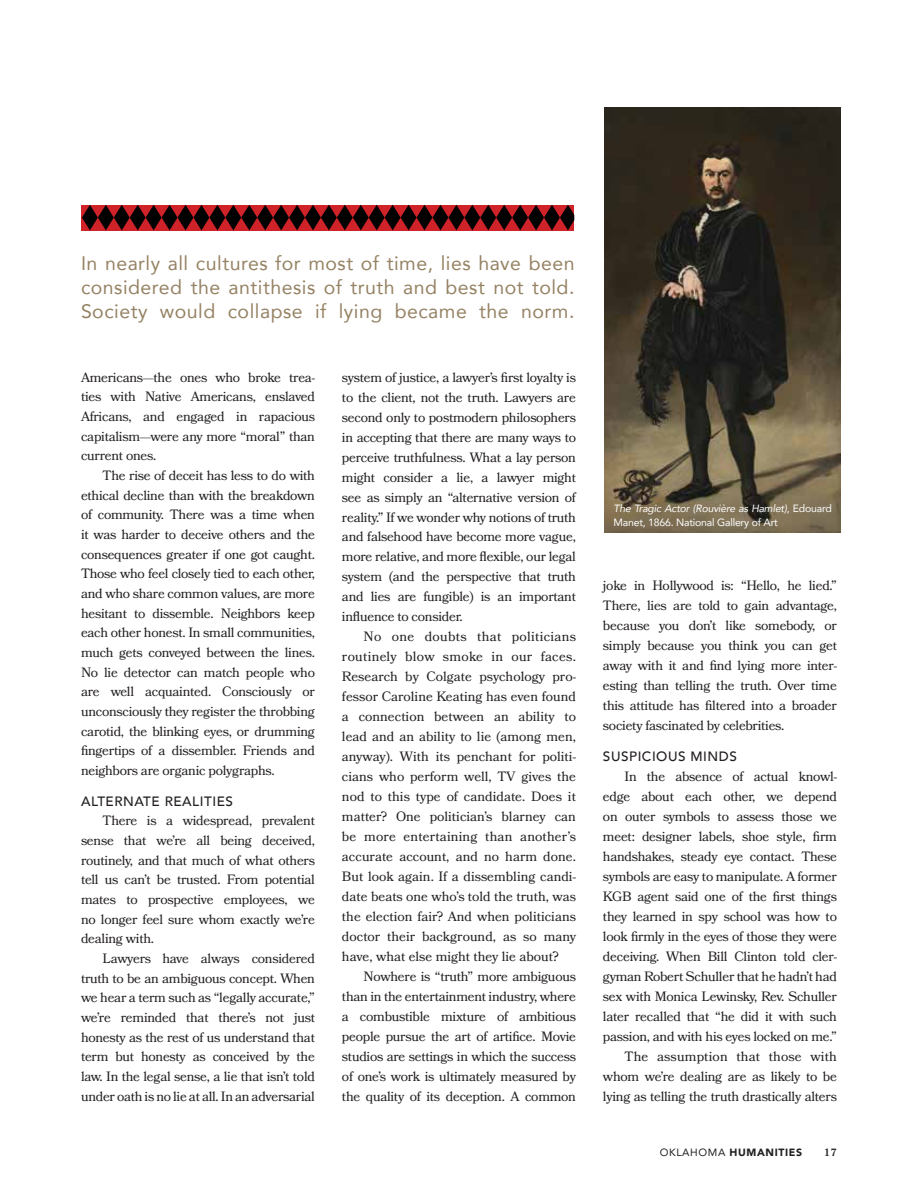
<style>
.page{position:relative;width:918px;height:1188px;background:#fff}
.page>*{position:absolute;margin:0;border:0;box-sizing:border-box;transform-origin:0 0}
.t1{font:19.5px/24px "Avenir";letter-spacing:.025em;color:#958263;text-align:justify}
.t2{font:13.5px/20px "Bookmania";letter-spacing:-.02em;color:#231f20;text-align:justify}
.t3{font:500 13.5px "Avenir";letter-spacing:.04em;color:#231f20}
.t4{font:10.5px/13.5px "Avenir";letter-spacing:-.02em;color:#fff}
.t5{font:900 10.5px "Avenir";letter-spacing:.06em;color:#231f20}
.t6{font:600 10.5px "Bookmania";color:#231f20}
.s1{font-style:italic}
.s2{font-weight:400}
</style>
<div class="page">
<img style="left:604px;top:108px;width:236px;height:425px">
<svg style="left:82px;top:205px;width:492px;height:25px;background:#651014"></svg>
<h1 class="t1" style="left:81px;top:251px;width:495px">In nearly all cultures for most of time, lies have been considered the antithesis of truth and best not told.<br>Society would collapse if lying became the norm.</h1>
<p class="t2" style="left:81px;top:367px;width:236px">Americans—the ones who broke trea&shy;ties with Native Americans, enslaved Africans, and engaged in rapacious capitalism—were any more “moral” than current ones.</p>
<p class="t2" style="left:81px;top:466px;width:236px;text-indent:22px">The rise of deceit has less to do with ethical decline than with the breakdown of community. There was a time when it was harder to deceive others and the consequences greater if one got caught.<br>Those who feel closely tied to each other, and who share common values, are more hesitant to dissemble. Neighbors keep each other honest. In small communities, much gets conveyed between the lines.<br>No lie detector can match people who are well acquainted. Consciously or unconsciously they register the throbbing carotid, the blinking eyes, or drumming fingertips of a dissembler. Friends and neighbors are organic polygraphs.</p>
<p class="t3" style="left:81px;top:789px;width:154px">ALTERNATE REALITIES</p>
<p class="t2" style="left:81px;top:811px;width:236px;text-indent:22px">There is a widespread, prevalent sense that we’re all being deceived, routinely, and that much of what others tell us can’t be trusted. From potential mates to prospective employees, we no longer feel sure whom exactly we’re dealing with.</p>
<p class="t2" style="left:81px;top:948px;width:236px;text-indent:22px">Lawyers have always considered truth to be an ambiguous concept. When we hear a term such as “legally accurate,” we’re reminded that there’s not just honesty as the rest of us understand that term but honesty as conceived by the law. In the legal sense, a lie that isn’t told under oath is no lie at all. In an adversarial</p>
<p class="t2" style="left:342px;top:367px;width:236px">system of justice, a lawyer’s first loyalty is to the client, not the truth. Lawyers are second only to postmodern philosophers in accepting that there are many ways to perceive truthfulness. What a lay person might consider a lie, a lawyer might see as simply an “alternative version of reality.” If we wonder why notions of truth and falsehood have become more vague, more relative, and more flexible, our legal system (and the perspective that truth and lies are fungible) is an important influence to consider.</p>
<p class="t2" style="left:342px;top:627px;width:236px;text-indent:22px">No one doubts that politicians routinely blow smoke in our faces.<br>Research by Colgate psychology pro&shy;fessor Caroline Keating has even found a connection between an ability to lead and an ability to lie (among men, anyway). With its penchant for politi&shy;cians who perform well, TV gives the nod to this type of candidate. Does it matter? One politician’s blarney can be more entertaining than another’s accurate account, and no harm done.<br>But look again. If a dissembling candi&shy;date beats one who’s told the truth, was the election fair? And when politicians doctor their background, as so many have, what else might they lie about?</p>
<p class="t2" style="left:342px;top:966px;width:236px;text-indent:22px">Nowhere is “truth” more ambiguous than in the entertainment industry, where a combustible mixture of ambitious people pursue the art of artifice. Movie studios are settings in which the success of one’s work is ultimately measured by the quality of its deception. A common</p>
<p class="t4" style="left:614px;top:501px;width:220px"><span class="s1">The Tragic Actor (Rouvière as Hamlet)</span>, Edouard<br>Manet, 1866. National Gallery of Art</p>
<p class="t2" style="left:603px;top:575px;width:236px">joke in Hollywood is: “Hello, he lied.” There, lies are told to gain advantage, because you don’t like somebody, or simply because you think you can get away with it and find lying more inter&shy;esting than telling the truth. Over time this attitude has filtered into a broader society fascinated by celebrities.</p>
<p class="t3" style="left:603px;top:744px;width:135px">SUSPICIOUS MINDS</p>
<p class="t2" style="left:603px;top:766px;width:236px;text-align:right">In the absence of actual knowl&shy;edge about each other, we depend on outer symbols to assess those we meet: designer labels, shoe style, firm handshakes, steady eye contact. These symbols are easy to manipulate. A former KGB agent said one of the first things they learned in spy school was how to look firmly in the eyes of those they were deceiving. When Bill Clinton told cler&shy;gyman Robert Schuller that he hadn’t had sex with Monica Lewinsky, Rev. Schuller later recalled that “he did it with such passion, and with his eyes locked on me.” The assumption that those with whom we’re dealing are as likely to be lying as telling the truth drastically alters</p>
<p class="t5" style="left:660px;top:1144px;width:144px"><span class="s2">OKLAHOMA</span> HUMANITIES</p>
<p class="t6" style="left:824px;top:1147px;width:14px">17</p>
</div>
